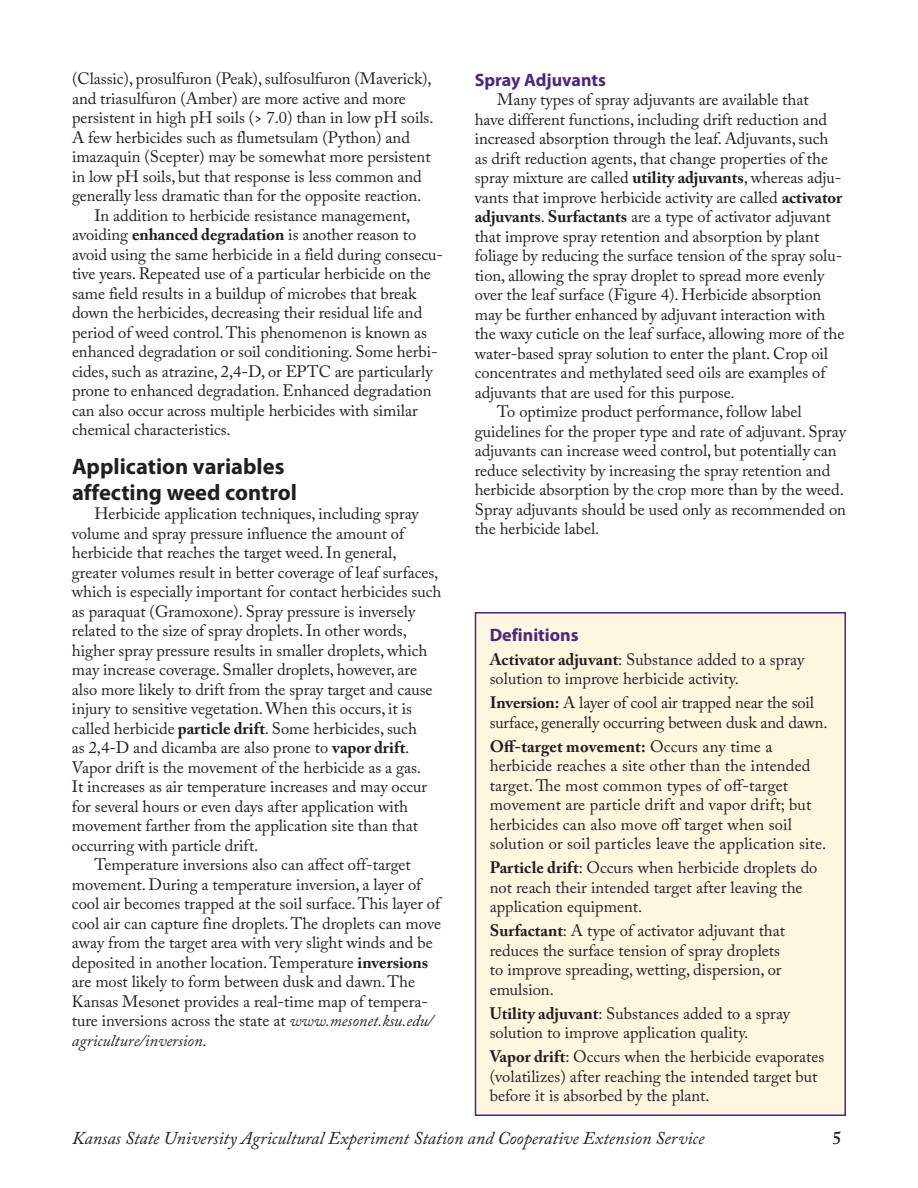
<style>
.page{position:relative;width:918px;height:1188px;background:#fff}
.page>*{position:absolute;margin:0;border:0;box-sizing:border-box;transform-origin:0 0}
.Subhead_1{font:700 22.5px/25.5px "Myriad Pro";color:#231f20}
.t1{font:italic 18px "Adobe Caslon Pro";color:#231f20}
.Subhead_2{font:700 18px "Myriad Pro";color:#4e2582}
.t2{font:600 18px "Adobe Caslon Pro";color:#231f20}
.Body_text{font:16.5px/19.5px "Adobe Caslon Pro";letter-spacing:-.005em;color:#231f20}
.s1{font-weight:700}
.s2{font-style:italic}
</style>
<div class="page">
<div style="left:476px;top:613px;width:369px;height:502px;background:#fef7df"></div>
<div style="left:475px;top:612px;width:371px;height:504px;border:2px solid #4e2582"></div>
<p class="Body_text" style="left:72px;top:69px;width:363px">(Classic), prosulfuron (Peak), sulfosulfuron (Maverick), and triasulfuron (Amber) are more active and more persistent in high pH soils (&gt; 7.0) than in low pH soils.<br>A few herbicides such as flumetsulam (Python) and imazaquin (Scepter) may be somewhat more persistent in low pH soils, but that response is less common and generally less dramatic than for the opposite reaction.</p>
<p class="Body_text" style="left:72px;top:205px;width:373px;text-indent:23px">In addition to herbicide resistance management, avoiding <span class="s1">enhanced degradation</span> is another reason to avoid using the same herbicide in a field during consecu&shy;tive years. Repeated use of a particular herbicide on the same field results in a buildup of microbes that break down the herbicides, decreasing their residual life and period of weed control. This phenomenon is known as enhanced degradation or soil conditioning. Some herbi&shy;cides, such as atrazine, 2,4-D, or EPTC are particularly prone to enhanced degradation. Enhanced degradation can also occur across multiple herbicides with similar chemical characteristics.</p>
<p class="Subhead_1" style="left:72px;top:453px;width:226px">Application variables affecting weed control</p>
<p class="Body_text" style="left:72px;top:504px;width:371px;text-indent:23px">Herbicide application techniques, including spray volume and spray pressure influence the amount of herbicide that reaches the target weed. In general, greater volumes result in better coverage of leaf surfaces, which is especially important for contact herbicides such as paraquat (Gramoxone). Spray pressure is inversely related to the size of spray droplets. In other words, higher spray pressure results in smaller droplets, which may increase coverage. Smaller droplets, however, are also more likely to drift from the spray target and cause injury to sensitive vegetation. When this occurs, it is called herbicide <span class="s1">particle drift</span>. Some herbicides, such<br>as 2,4-D and dicamba are also prone to <span class="s1">vapor drift</span>.<br>Vapor drift is the movement of the herbicide as a gas.<br>It increases as air temperature increases and may occur for several hours or even days after application with movement farther from the application site than that occurring with particle drift.</p>
<p class="Body_text" style="left:72px;top:855px;width:371px;text-indent:23px">Temperature inversions also can affect off-target movement. During a temperature inversion, a layer of cool air becomes trapped at the soil surface. This layer of cool air can capture fine droplets. The droplets can move away from the target area with very slight winds and be deposited in another location. Temperature <span class="s1">inversions </span>are most likely to form between dusk and dawn. The Kansas Mesonet provides a real-time map of tempera&shy;ture inversions across the state at <span class="s2">www.mesonet.ksu.edu/ agriculture/inversion</span>.</p>
<p class="Subhead_2" style="left:475px;top:68px;width:133px">Spray Adjuvants</p>
<p class="Body_text" style="left:475px;top:90px;width:371px;text-indent:23px">Many types of spray adjuvants are available that<br>have different functions, including drift reduction and increased absorption through the leaf. Adjuvants, such as drift reduction agents, that change properties of the spray mixture are called <span class="s1">utility adjuvants</span>, whereas adju&shy;vants that improve herbicide activity are called <span class="s1">activator adjuvants</span>. <span class="s1">Surfactants</span> are a type of activator adjuvant that improve spray retention and absorption by plant foliage by reducing the surface tension of the spray solu&shy;tion, allowing the spray droplet to spread more evenly over the leaf surface (Figure 4). Herbicide absorption may be further enhanced by adjuvant interaction with the waxy cuticle on the leaf surface, allowing more of the water-based spray solution to enter the plant. Crop oil concentrates and methylated seed oils are examples of adjuvants that are used for this purpose.</p>
<p class="Body_text" style="left:475px;top:402px;width:373px;text-indent:23px">To optimize product performance, follow label guidelines for the proper type and rate of adjuvant. Spray adjuvants can increase weed control, but potentially can reduce selectivity by increasing the spray retention and herbicide absorption by the crop more than by the weed.<br>Spray adjuvants should be used only as recommended on the herbicide label.</p>
<p class="Subhead_2" style="left:490px;top:623px;width:90px">Definitions</p>
<p class="Body_text" style="left:490px;top:649px;width:316px"><span class="s1">Activator adjuvant</span>: Substance added to a spray solution to improve herbicide activity.</p>
<p class="Body_text" style="left:490px;top:693px;width:339px"><span class="s1">Inversion:</span> A layer of cool air trapped near the soil surface, generally occurring between dusk and dawn.</p>
<p class="Body_text" style="left:490px;top:736px;width:338px"><span class="s1">Off-target movement:</span> Occurs any time a herbicide reaches a site other than the intended target. The most common types of off-target movement are particle drift and vapor drift; but herbicides can also move off target when soil solution or soil particles leave the application site.</p>
<p class="Body_text" style="left:490px;top:858px;width:329px"><span class="s1">Particle drift</span>: Occurs when herbicide droplets do not reach their intended target after leaving the application equipment.</p>
<p class="Body_text" style="left:490px;top:921px;width:297px"><span class="s1">Surfactant</span>: A type of activator adjuvant that reduces the surface tension of spray droplets to improve spreading, wetting, dispersion, or emulsion.</p>
<p class="Body_text" style="left:490px;top:1003px;width:302px"><span class="s1">Utility adjuvant</span>: Substances added to a spray solution to improve application quality.</p>
<p class="Body_text" style="left:490px;top:1047px;width:336px"><span class="s1">Vapor drift</span>: Occurs when the herbicide evaporates (volatilizes) after reaching the intended target but before it is absorbed by the plant.</p>
<p class="t1" style="left:72px;top:1127px;width:634px">Kansas State University Agricultural Experiment Station and Cooperative Extension Service</p>
<p class="t2" style="left:833px;top:1127px;width:10px">5</p>
</div>
